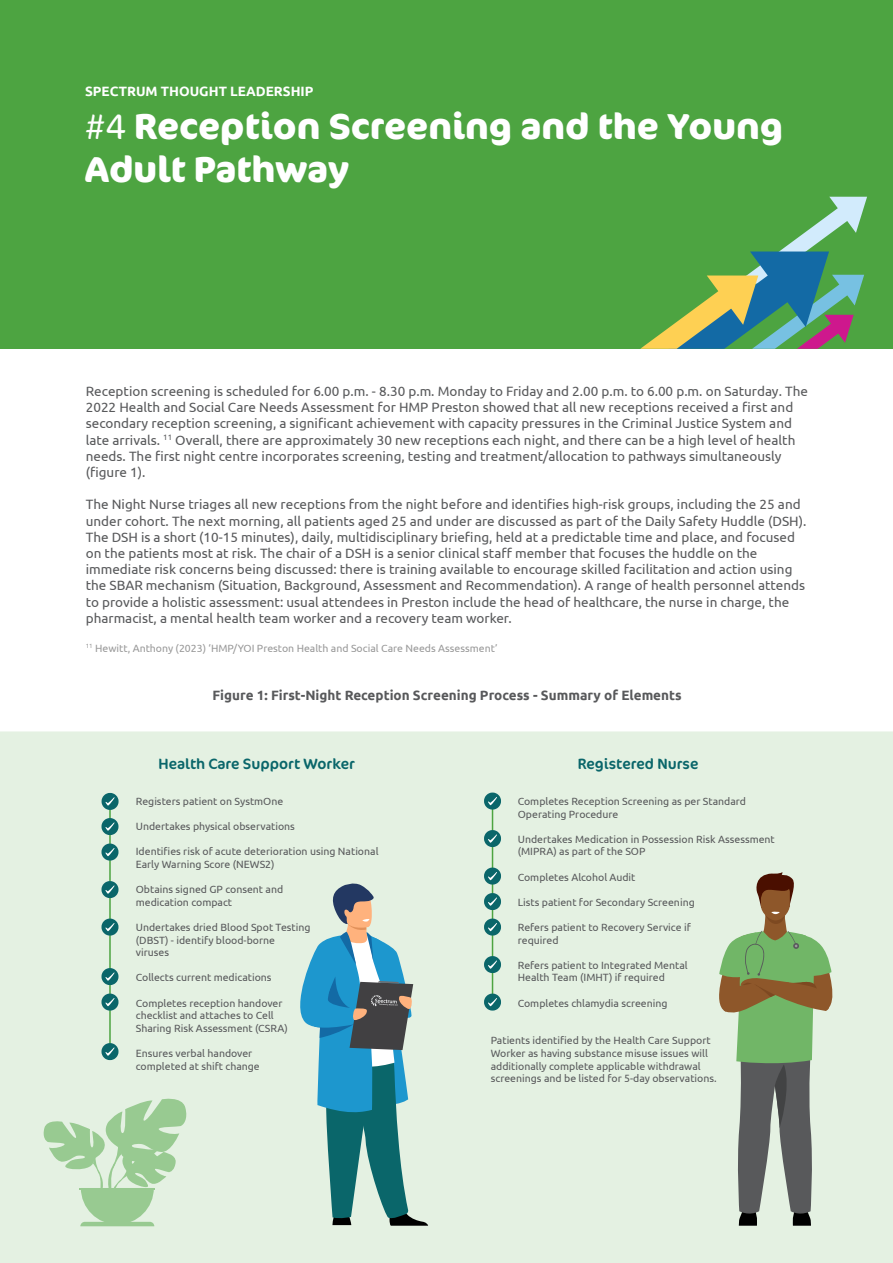
<style>
.page{position:relative;width:893px;height:1263px;background:#fff}
.page>*{position:absolute;margin:0;border:0;box-sizing:border-box;transform-origin:0 0}
.t1{font:700 36px/43.2px "Cocon Pro";color:#fff}
.t2{font:15px "Cocon Pro";color:#0a666a}
.t3{font:13.5px/16.2px "Ubuntu";color:#58595b}
.t4{font:700 13.5px "Ubuntu";color:#58595b}
.t5{font:700 13.5px "Ubuntu";color:#fff}
.t6{font:10.5px/12.6px "Ubuntu";color:#58595b}
.t7{font:10.5px "Ubuntu";color:#999}
.s1{font-weight:300}
</style>
<div class="page">
<div style="left:0;top:731px;width:893px;height:532px;background:#e4f1e2"></div>
<hr style="left:492px;top:797px;width:1px;height:209px;background:#4da441">
<hr style="left:109px;top:797px;width:2px;height:254px;background:#4da441">
<div style="left:0;top:0;width:893px;height:349px;background:#4da441"></div>
<svg style="left:640px;top:197px;width:227px;height:152px"></svg>
<svg style="left:102px;top:793px;width:17px;height:17px"></svg>
<svg style="left:101px;top:818px;width:17px;height:17px"></svg>
<svg style="left:101px;top:843px;width:17px;height:17px"></svg>
<svg style="left:101px;top:881px;width:17px;height:17px"></svg>
<svg style="left:101px;top:918px;width:17px;height:17px"></svg>
<svg style="left:101px;top:968px;width:17px;height:17px"></svg>
<svg style="left:101px;top:993px;width:17px;height:17px"></svg>
<svg style="left:101px;top:1043px;width:17px;height:17px"></svg>
<svg style="left:484px;top:792px;width:17px;height:17px"></svg>
<svg style="left:484px;top:830px;width:17px;height:17px"></svg>
<svg style="left:484px;top:867px;width:17px;height:17px"></svg>
<svg style="left:484px;top:893px;width:17px;height:17px"></svg>
<svg style="left:484px;top:918px;width:17px;height:17px"></svg>
<svg style="left:484px;top:956px;width:17px;height:17px"></svg>
<svg style="left:484px;top:993px;width:17px;height:17px"></svg>
<svg style="left:44px;top:1099px;width:142px;height:127px;background:#bfdebb"></svg>
<hr style="left:80px;top:1188px;width:75px;height:1px;background:#4da441">
<svg style="left:711px;top:872px;width:129px;height:354px;background:#a6b49a"></svg>
<svg style="left:290px;top:881px;width:138px;height:345px;background:#89b5b9"></svg>
<p class="t5" style="left:85px;top:83px;width:230px">SPECTRUM THOUGHT LEADERSHIP</p>
<h1 class="t1" style="left:85px;top:104px;width:700px"><span class="s1">#4</span> Reception Screening and the Young<br>Adult Pathway</h1>
<p class="t3" style="left:86px;top:383px;width:724px">Reception screening is scheduled for 6.00 p.m. - 8.30 p.m. Monday to Friday and 2.00 p.m. to 6.00 p.m. on Saturday. The 2022 Health and Social Care Needs Assessment for HMP Preston showed that all new receptions received a first and secondary reception screening, a significant achievement with capacity pressures in the Criminal Justice System and late arrivals. <sup>11</sup> Overall, there are approximately 30 new receptions each night, and there can be a high level of health needs. The first night centre incorporates screening, testing and treatment/allocation to pathways simultaneously (figure 1).</p>
<p class="t3" style="left:86px;top:496px;width:722px">The Night Nurse triages all new receptions from the night before and identifies high-risk groups, including the 25 and under cohort. The next morning, all patients aged 25 and under are discussed as part of the Daily Safety Huddle (DSH).<br>The DSH is a short (10-15 minutes), daily, multidisciplinary briefing, held at a predictable time and place, and focused on the patients most at risk. The chair of a DSH is a senior clinical staff member that focuses the huddle on the immediate risk concerns being discussed: there is training available to encourage skilled facilitation and action using the SBAR mechanism (Situation, Background, Assessment and Recommendation). A range of health personnel attends to provide a holistic assessment: usual attendees in Preston include the head of healthcare, the nurse in charge, the pharmacist, a mental health team worker and a recovery team worker.</p>
<p class="t7" style="left:86px;top:641px;width:413px"><sup>11</sup> Hewitt, Anthony (2023) ‘HMP/YOI Preston Health and Social Care Needs Assessment’</p>
<p class="t4" style="left:212px;top:687px;width:471px">Figure 1: First-Night Reception Screening Process - Summary of Elements</p>
<p class="t2" style="left:159px;top:754px;width:198px">Health Care Support Worker</p>
<p class="t2" style="left:578px;top:754px;width:122px">Registered Nurse</p>
<p class="t6" style="left:109px;top:794px;width:176px">• Registers patient on SystmOne</p>
<p class="t6" style="left:109px;top:820px;width:188px">• Undertakes physical observations</p>
<p class="t6" style="left:136px;top:845px;width:244px;text-indent:-27px">• Identifies risk of acute deterioration using National<br>Early Warning Score (NEWS2)</p>
<p class="t6" style="left:136px;top:883px;width:149px;text-indent:-27px">• Obtains signed GP consent and medication compact</p>
<p class="t6" style="left:136px;top:920px;width:176px;text-indent:-27px">• Undertakes dried Blood Spot Testing (DBST) - identify blood-borne viruses</p>
<p class="t6" style="left:109px;top:971px;width:164px">• Collects current medications</p>
<p class="t6" style="left:136px;top:996px;width:153px;text-indent:-27px">• Completes reception handover checklist and attaches to Cell<br>Sharing Risk Assessment (CSRA)</p>
<p class="t6" style="left:136px;top:1046px;width:125px;text-indent:-27px">• Ensures verbal handover completed at shift change</p>
<p class="t6" style="left:518px;top:794px;width:230px;text-indent:-27px">• Completes Reception Screening as per Standard<br>Operating Procedure</p>
<p class="t6" style="left:518px;top:832px;width:259px;text-indent:-27px">• Undertakes Medication in Possession Risk Assessment (MIPRA) as part of the SOP</p>
<p class="t6" style="left:491px;top:870px;width:146px">• Completes Alcohol Audit</p>
<p class="t6" style="left:491px;top:895px;width:205px">• Lists patient for Secondary Screening</p>
<p class="t6" style="left:518px;top:920px;width:175px;text-indent:-27px">• Refers patient to Recovery Service if required</p>
<p class="t6" style="left:491px;top:958px;width:198px;text-align:center">• Refers patient to Integrated Mental<br>Health Team (IMHT) if required</p>
<p class="t6" style="left:491px;top:996px;width:178px">• Completes chlamydia screening</p>
<p class="t6" style="left:491px;top:1034px;width:227px">Patients identified by the Health Care Support Worker as having substance misuse issues will additionally complete applicable withdrawal screenings and be listed for 5-day observations.</p>
</div>
